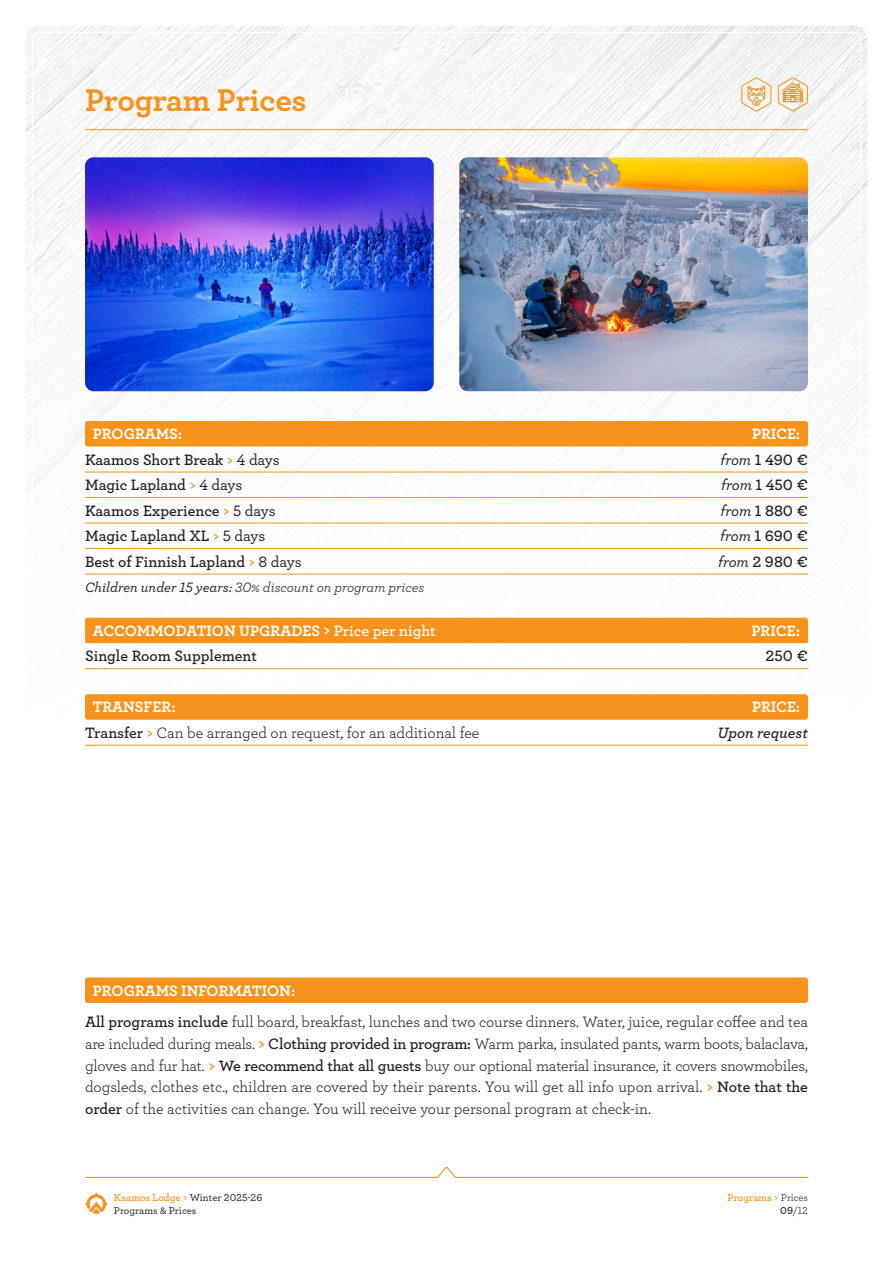
<style>
.page{position:relative;width:893px;height:1263px;background:#fff}
.page>*{position:absolute;margin:0;border:0;box-sizing:border-box;transform-origin:0 0}
.t1{font:700 33px "Archer";letter-spacing:-.01em;color:#f7931d}
.t2{font:15.75px/21.8px "Archer";color:#231f20;text-align:justify}
.t3{font:600 15.75px "Archer";color:#231f20}
.t4{font:700 15.75px "Archer";color:#fff}
.t5{font:italic 600 15.75px "Archer";color:#231f20}
.t6{font:italic 14.25px "Archer";color:#231f20}
.t7{font:500 10.5px/12.6px "Archer";color:#231f20}
.t8{font:600 10.5px "Archer";color:#f7931d}
.t9{font:10.5px "Archer";color:#231f20}
.s1{color:#f7931d}
.s2{font-weight:500}
.s3{font-weight:500;font-style:italic}
.s4{font-weight:600}
.s5{font-weight:600;color:#f7931d}
.s6{font-weight:700;color:#f7931d}
.s7{font-weight:400;color:#231f20}
</style>
<div class="page">
<img style="left:26px;top:26px;width:841px;height:1167px">
<hr style="left:85px;top:129px;width:723px;height:1px;background:#f7931d">
<svg style="left:778px;top:77px;width:30px;height:34px"></svg>
<svg style="left:741px;top:77px;width:30px;height:34px"></svg>
<img style="left:85px;top:157px;width:349px;height:234px">
<img style="left:459px;top:157px;width:349px;height:234px">
<div style="left:85px;top:618px;width:723px;height:25px;background:#f7931d;border-radius:3px"></div>
<hr style="left:85px;top:642px;width:723px;height:1px;background:#f7931d">
<hr style="left:85px;top:668px;width:723px;height:1px;background:#f7931d">
<div style="left:85px;top:694px;width:723px;height:26px;background:#f7931d;border-radius:3px"></div>
<hr style="left:85px;top:745px;width:723px;height:1px;background:#f7931d">
<div style="left:85px;top:977px;width:723px;height:26px;background:#f7931d;border-radius:3px"></div>
<div style="left:85px;top:421px;width:723px;height:25px;background:#f7931d;border-radius:3px"></div>
<hr style="left:85px;top:472px;width:723px;height:1px;background:#f7931d">
<hr style="left:85px;top:497px;width:723px;height:1px;background:#f7931d">
<hr style="left:85px;top:523px;width:723px;height:1px;background:#f7931d">
<hr style="left:85px;top:548px;width:723px;height:1px;background:#f7931d">
<hr style="left:85px;top:574px;width:723px;height:1px;background:#f7931d">
<svg style="left:85px;top:1167px;width:723px;height:11px"></svg>
<svg style="left:85px;top:1193px;width:23px;height:21px"></svg>
<p class="t1" style="left:85px;top:74px;width:223px">Program Prices</p>
<p class="t4" style="left:93px;top:421px;width:91px">PROGRAMS:</p>
<p class="t3" style="left:85px;top:448px;width:196px">Kaamos Short Break <span class="s1">&gt;</span> <span class="s2">4 days</span></p>
<p class="t3" style="left:85px;top:473px;width:159px">Magic Lapland <span class="s1">&gt;</span> <span class="s2">4 days</span></p>
<p class="t3" style="left:85px;top:499px;width:192px">Kaamos Experience <span class="s1">&gt;</span> <span class="s2">5 days</span></p>
<p class="t3" style="left:85px;top:524px;width:182px">Magic Lapland XL <span class="s1">&gt;</span> <span class="s2">5 days</span></p>
<p class="t3" style="left:85px;top:550px;width:218px">Best of Finnish Lapland <span class="s1">&gt;</span> <span class="s2">8 days</span></p>
<p class="t6" style="left:85px;top:577px;width:341px"><span class="s2">Children under 15 years:</span> 30% discount on program prices</p>
<p class="t4" style="left:752px;top:421px;width:50px">PRICE:</p>
<p class="t3" style="left:720px;top:448px;width:89px"><span class="s3">from</span> 1 490 €</p>
<p class="t3" style="left:721px;top:473px;width:88px"><span class="s3">from</span> 1 450 €</p>
<p class="t3" style="left:721px;top:499px;width:89px"><span class="s3">from</span> 1 880 €</p>
<p class="t3" style="left:720px;top:524px;width:89px"><span class="s3">from</span> 1 690 €</p>
<p class="t3" style="left:718px;top:550px;width:91px"><span class="s3">from</span> 2 980 €</p>
<p class="t4" style="left:93px;top:618px;width:345px">ACCOMMODATION UPGRADES &gt; <span class="s4">Price per night</span></p>
<p class="t3" style="left:85px;top:644px;width:173px">Single Room Supplement</p>
<p class="t4" style="left:751px;top:618px;width:50px">PRICE:</p>
<p class="t3" style="left:766px;top:644px;width:44px">250 €</p>
<p class="t4" style="left:93px;top:695px;width:85px">TRANSFER:</p>
<p class="t2" style="left:85px;top:721px;width:396px"><span class="s4">Transfer</span> <span class="s5">&gt;</span> Can be arranged on request, for an additional fee</p>
<p class="t4" style="left:752px;top:695px;width:50px">PRICE:</p>
<p class="t5" style="left:717px;top:721px;width:92px">Upon request</p>
<p class="t4" style="left:93px;top:978px;width:204px">PROGRAMS INFORMATION:</p>
<p class="t2" style="left:85px;top:1010px;width:724px"><span class="s4">All programs include</span> full board, breakfast, lunches and two course dinners. Water, juice, regular coffee and tea are included during meals. <span class="s6">&gt;</span> <span class="s4">Clothing provided in program:</span> Warm parka, insulated pants, warm boots, balaclava, gloves and fur hat. <span class="s6">&gt;</span> <span class="s4">We recommend that all guests</span> buy our optional material insurance, it covers snowmobiles, dogsleds, clothes etc., children are covered by their parents. You will get all info upon arrival. <span class="s6">&gt;</span> <span class="s4">Note that the order</span> of the activities can change. You will receive your personal program at check-in.</p>
<p class="t7" style="left:114px;top:1191px;width:150px"><span class="s5">Kaamos Lodge &gt;</span> Winter 2025-26<br>Programs &amp; Prices</p>
<p class="t8" style="left:728px;top:1190px;width:82px">Programs &gt; <span class="s7">Prices</span></p>
<p class="t9" style="left:780px;top:1203px;width:29px"><span class="s4">09</span>/12</p>
</div>
